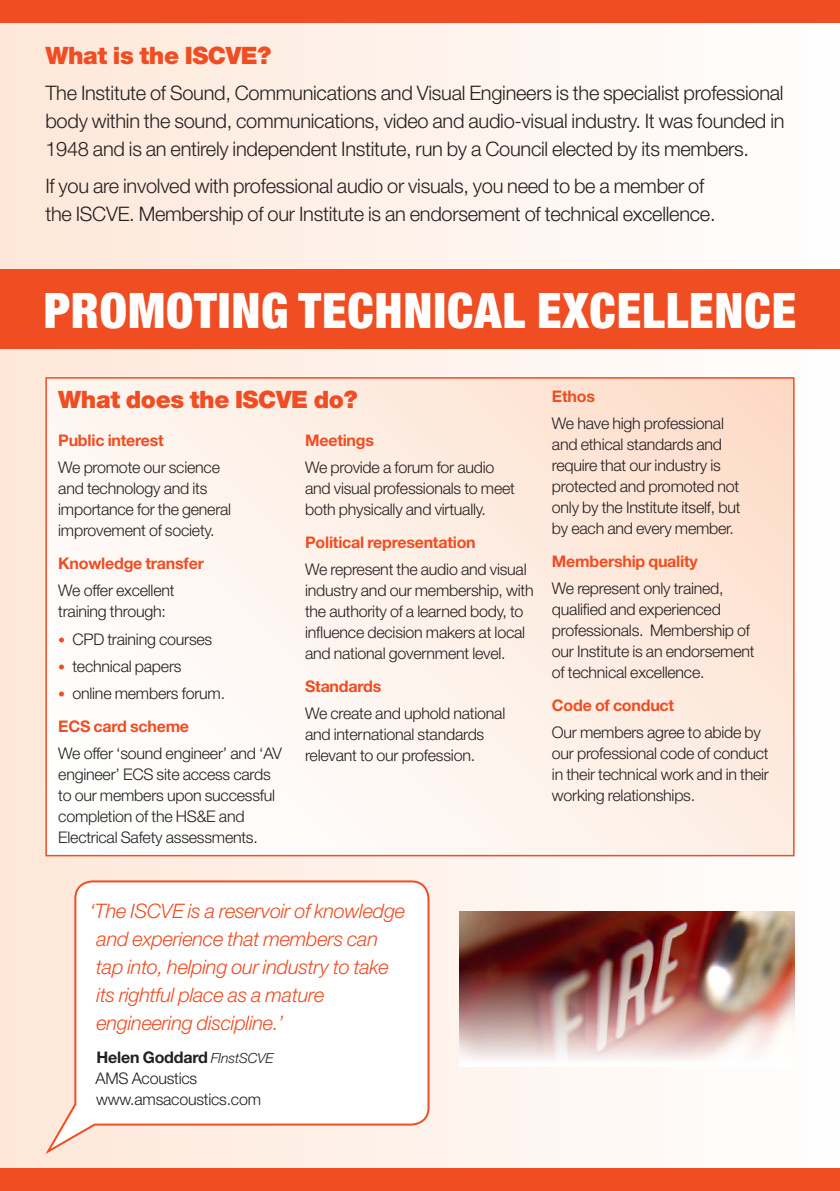
<style>
.page{position:relative;width:840px;height:1191px;background:#fff}
.page>*{position:absolute;margin:0;border:0;box-sizing:border-box;transform-origin:0 0}
.t1{font:900 condensed 49px "Helvetica Neue";letter-spacing:.015em;color:#fff}
.t2{font:900 24px "Helvetica Neue";letter-spacing:-.015em;color:#f04d22}
.t3{font:300 20px/28px "Helvetica Neue";letter-spacing:-.015em;color:#231f20;text-align:justify}
.t4{font:italic 300 20px/28px "Helvetica Neue";letter-spacing:-.015em;color:#f04d22}
.t5{font:300 16px/21px "Helvetica Neue";letter-spacing:-.015em;color:#231f20}
.t6{font:700 16px "Helvetica Neue";letter-spacing:-.015em;color:#f04d22}
.s1{font-size:14px;color:#f04d22}
.s2{font-weight:700;color:#f04d22}
.s3{font-weight:700}
.s4{font-style:italic;font-size:14px}
</style>
<div class="page">
<hr style="left:839px;top:0;width:1px;height:1191px;background:#fee7d8">
<div style="left:0;top:0;width:839px;height:1191px;background:linear-gradient(to right,#fee7d8,#fefefd)"></div>
<svg style="left:43px;top:879px;width:387px;height:277px"></svg>
<img style="left:459px;top:911px;width:335px;height:155px">
<div style="left:0;top:0;width:839px;height:23px;background:#f04d22"></div>
<div style="left:0;top:1168px;width:839px;height:23px;background:#f04d22"></div>
<svg style="left:839px;top:0;width:1px;height:23px"></svg>
<svg style="left:839px;top:1168px;width:1px;height:23px"></svg>
<div style="left:0;top:269px;width:839px;height:80px;background:#f04d22"></div>
<div style="left:46px;top:378px;width:747px;height:477px;background:linear-gradient(to right,#fefdfb,#fde4d5)"></div>
<div style="left:45px;top:377px;width:749px;height:479px;border:2px solid #f04d22"></div>
<h2 class="t2" style="left:45px;top:41px;width:227px">What is the ISCVE?</h2>
<p class="t3" style="left:45px;top:79px;width:740px">The Institute of Sound, Communications and Visual Engineers is the specialist professional body within the sound, communications, video and audio-visual industry. It was founded in 1948 and is an entirely independent Institute, run by a Council elected by its members.</p>
<p class="t3" style="left:45px;top:171px;width:671px">If you are involved with professional audio or visuals, you need to be a member of the ISCVE. Membership of our Institute is an endorsement of technical excellence.</p>
<h1 class="t1" style="left:44px;top:280px;width:753px">PROMOTING TECHNICAL EXCELLENCE</h1>
<h2 class="t2" style="left:58px;top:385px;width:300px">What does the ISCVE do?</h2>
<p class="t6" style="left:58px;top:431px;width:107px">Public interest</p>
<p class="t5" style="left:58px;top:457px;width:174px">We promote our science and technology and its importance for the general improvement of society.</p>
<p class="t6" style="left:58px;top:554px;width:147px">Knowledge transfer</p>
<p class="t5" style="left:58px;top:580px;width:118px">We offer excellent training through:</p>
<p class="t5" style="left:58px;top:628px;width:155px"><span class="s1">•</span> CPD training courses</p>
<p class="t5" style="left:58px;top:655px;width:125px"><span class="s1">•</span> technical papers</p>
<p class="t5" style="left:58px;top:676px;width:168px;line-height:33px"><span class="s1">•</span> online members forum.<br><span class="s2">ECS card scheme</span></p>
<p class="t5" style="left:58px;top:742px;width:225px">We offer ‘sound engineer’ and ‘AV engineer’ ECS site access cards to our members upon successful completion of the HS&amp;E and<br>Electrical Safety assessments.</p>
<p class="t6" style="left:305px;top:431px;width:70px">Meetings</p>
<p class="t5" style="left:305px;top:457px;width:211px">We provide a forum for audio and visual professionals to meet both physically and virtually.</p>
<p class="t6" style="left:305px;top:533px;width:172px">Political representation</p>
<p class="t5" style="left:305px;top:559px;width:230px">We represent the audio and visual industry and our membership, with the authority of a learned body, to influence decision makers at local and national government level.</p>
<p class="t6" style="left:305px;top:677px;width:78px">Standards</p>
<p class="t5" style="left:305px;top:703px;width:202px">We create and uphold national and international standards relevant to our profession.</p>
<p class="t6" style="left:551px;top:387px;width:44px">Ethos</p>
<p class="t5" style="left:551px;top:413px;width:190px">We have high professional and ethical standards and require that our industry is protected and promoted not only by the Institute itself, but by each and every member.</p>
<p class="t6" style="left:551px;top:552px;width:147px">Membership quality</p>
<p class="t5" style="left:551px;top:578px;width:204px">We represent only trained, qualified and experienced professionals. Membership of our Institute is an endorsement of technical excellence.</p>
<p class="t6" style="left:551px;top:696px;width:124px">Code of conduct</p>
<p class="t5" style="left:551px;top:722px;width:218px">Our members agree to abide by our professional code of conduct in their technical work and in their working relationships.</p>
<p class="t4" style="left:96px;top:896px;width:310px;text-indent:-7px">‘The ISCVE is a reservoir of knowledge and experience that members can tap into, helping our industry to take its rightful place as a mature engineering discipline.’</p>
<p class="t5" style="left:95px;top:1046px;width:179px"><span class="s3">Helen Goddard</span> <span class="s4">FInstSCVE<br></span>AMS Acoustics www.amsacoustics.com</p>
</div>
